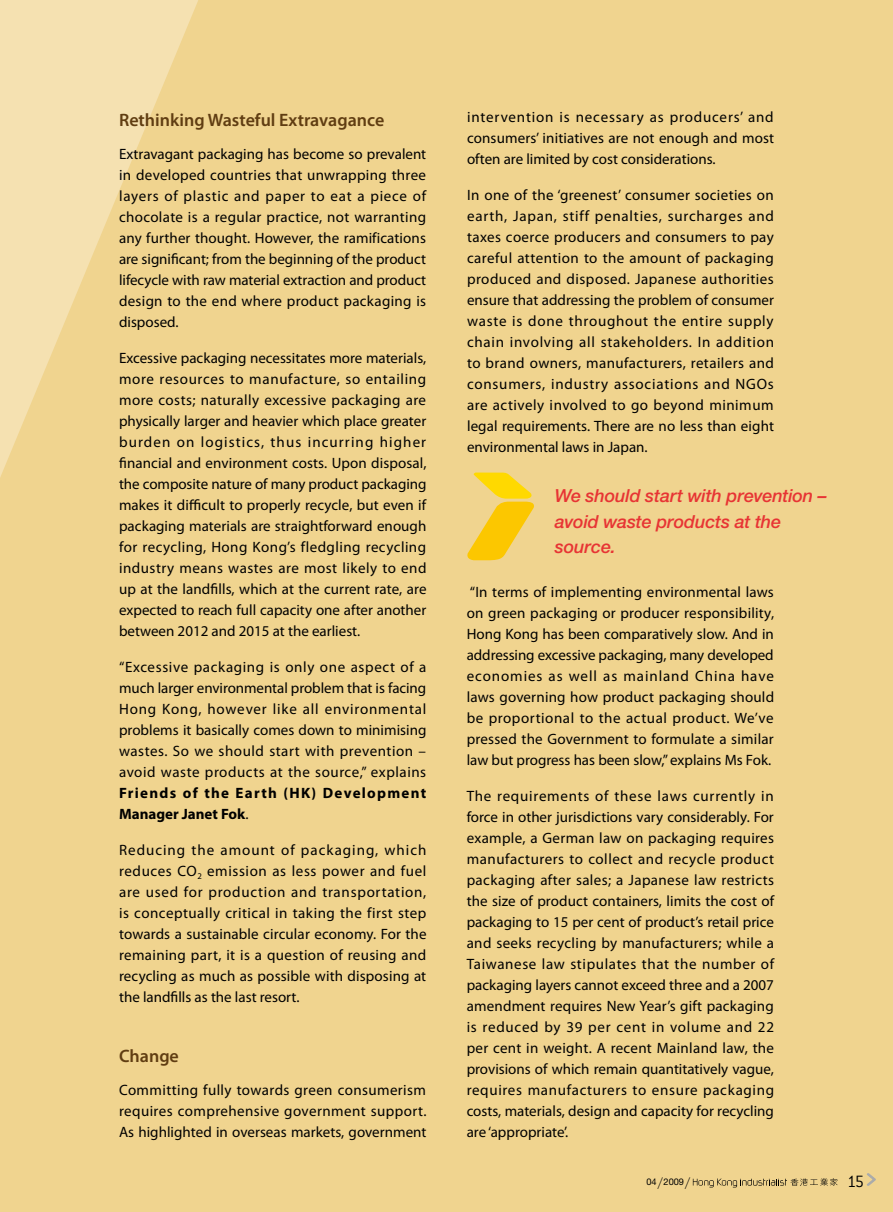
<style>
.page{position:relative;width:893px;height:1212px;background:#f0d48f}
.page>*{position:absolute;margin:0;border:0;box-sizing:border-box;transform-origin:0 0}
.t1{font:italic 500 18px/25.5px "Helvetica Neue";letter-spacing:-.01em;color:#e73434}
.t2{font:600 18px "Myriad Pro";color:#603d12}
.t3{font:300 18px "Conduit ITC";color:#000}
.t4{font:15px/21px "Myriad Pro";color:#000;text-align:justify}
.t5{font:700 15px/21px "Myriad Pro";letter-spacing:.085em;color:#000}
.t6{font:9.15px "Helvetica Neue";color:#000}
.s1{font-weight:400}
.s2{font-family:"Garamond";font-style:italic;font-size:13.8px}
</style>
<div class="page">
<svg style="left:0;top:0;width:198px;height:477px;fill:#f4dfad"></svg>
<svg style="left:867px;top:1173px;width:9px;height:13px"></svg>
<svg style="left:693px;top:1178px;width:144px;height:9px"></svg>
<svg style="left:467px;top:472px;width:67px;height:88px"></svg>
<p class="t2" style="left:119px;top:108px;width:267px">Rethinking Wasteful Extravagance</p>
<p class="t4" style="left:119px;top:143px;width:309px">Extravagant packaging has become so prevalent in developed countries that unwrapping three layers of plastic and paper to eat a piece of chocolate is a regular practice, not warranting any further thought. However, the ramifications are significant; from the beginning of the product lifecycle with raw material extraction and product design to the end where product packaging is disposed.</p>
<p class="t4" style="left:119px;top:347px;width:309px">Excessive packaging necessitates more materials, more resources to manufacture, so entailing more costs; naturally excessive packaging are physically larger and heavier which place greater burden on logistics, thus incurring higher financial and environment costs. Upon disposal, the composite nature of many product packaging makes it difficult to properly recycle, but even if packaging materials are straightforward enough for recycling, Hong Kong’s fledgling recycling industry means wastes are most likely to end up at the landfills, which at the current rate, are expected to reach full capacity one after another between 2012 and 2015 at the earliest.</p>
<p class="t4" style="left:119px;top:656px;width:309px">“Excessive packaging is only one aspect of a much larger environmental problem that is facing Hong Kong, however like all environmental problems it basically comes down to minimising wastes. So we should start with prevention – avoid waste products at the source,” explains</p>
<p class="t5" style="left:119px;top:782px;width:309px">Friends of the Earth (HK) Development<br>Manager Janet Fok<span class="s1">.</span></p>
<p class="t4" style="left:119px;top:839px;width:309px">Reducing the amount of packaging, which reduces CO<sub>2</sub> emission as less power and fuel are used for production and transportation, is conceptually critical in taking the first step towards a sustainable circular economy. For the remaining part, it is a question of reusing and recycling as much as possible with disposing at the landfills as the last resort.</p>
<p class="t2" style="left:119px;top:1044px;width:61px">Change</p>
<p class="t4" style="left:119px;top:1079px;width:309px">Committing fully towards green consumerism requires comprehensive government support.<br>As highlighted in overseas markets, government</p>
<p class="t4" style="left:467px;top:107px;width:309px">intervention is necessary as producers’ and consumers’ initiatives are not enough and most often are limited by cost considerations.</p>
<p class="t4" style="left:467px;top:185px;width:309px">In one of the ‘greenest’ consumer societies on earth, Japan, stiff penalties, surcharges and taxes coerce producers and consumers to pay careful attention to the amount of packaging produced and disposed. Japanese authorities ensure that addressing the problem of consumer waste is done throughout the entire supply chain involving all stakeholders. In addition to brand owners, manufacturers, retailers and consumers, industry associations and NGOs are actively involved to go beyond minimum legal requirements. There are no less than eight environmental laws in Japan.</p>
<p class="t1" style="left:555px;top:483px;width:273px">We should start with prevention – avoid waste products at the source.</p>
<p class="t4" style="left:467px;top:582px;width:309px">“In terms of implementing environmental laws on green packaging or producer responsibility, Hong Kong has been comparatively slow. And in addressing excessive packaging, many developed economies as well as mainland China have laws governing how product packaging should be proportional to the actual product. We’ve pressed the Government to formulate a similar law but progress has been slow,” explains Ms Fok.</p>
<p class="t4" style="left:467px;top:786px;width:309px">The requirements of these laws currently in force in other jurisdictions vary considerably. For example, a German law on packaging requires manufacturers to collect and recycle product packaging after sales; a Japanese law restricts the size of product containers, limits the cost of packaging to 15 per cent of product’s retail price and seeks recycling by manufacturers; while a Taiwanese law stipulates that the number of packaging layers cannot exceed three and a 2007 amendment requires New Year’s gift packaging is reduced by 39 per cent in volume and 22 per cent in weight. A recent Mainland law, the provisions of which remain quantitatively vague, requires manufacturers to ensure packaging costs, materials, design and capacity for recycling are ‘appropriate’.</p>
<p class="t6" style="left:646px;top:1177px;width:46px">04<span class="s2">/</span>2009<span class="s2">/</span></p>
<p class="t3" style="left:847px;top:1171px;width:18px">15</p>
</div>
